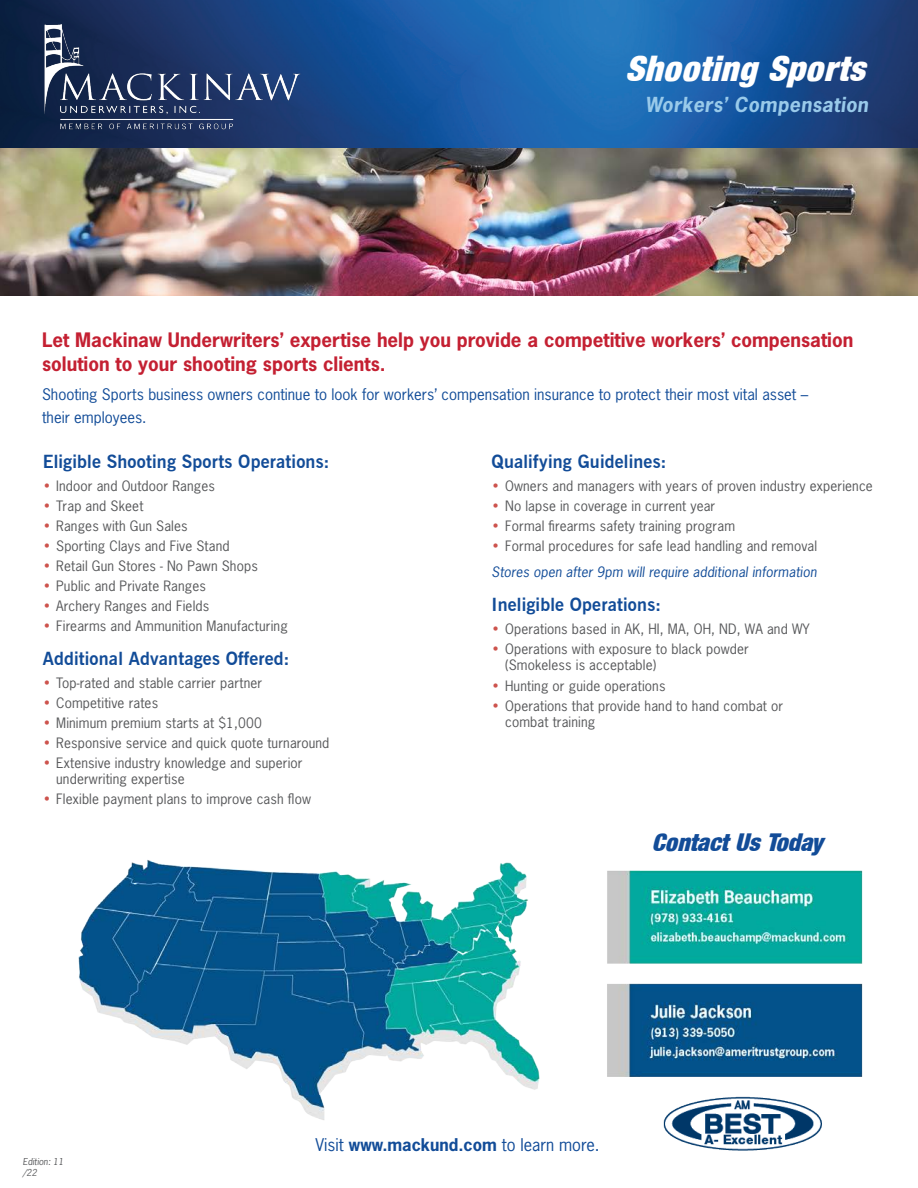
<style>
.page{position:relative;width:918px;height:1188px;background:#fff}
.page>*{position:absolute;margin:0;border:0;box-sizing:border-box;transform-origin:0 0}
.Header_-_Title{font:italic 34.5px "Acmo Display S Si";letter-spacing:.02em;color:#fff}
.t1{font:italic 24px "Acmo Display S Si";color:#124c98}
.Header_-_Title-2{font:italic 700 19.5px "News Gothic Std";letter-spacing:.02em;color:#99caea}
.t2{font:700 18.75px/24px "News Gothic Std";color:#c42032}
.Target_Classes_Title{font:700 18px "News Gothic BT";letter-spacing:.01em;color:#124c98}
.t3{font:16.5px "News Gothic Std";color:#124c98}
.t4{font:15px/22.5px "News Gothic Std";color:#124c98}
.t5{font:13.5px/16.5px "News Gothic Std";letter-spacing:.01em;color:#57585a}
.T_C_A_C_Bullets{font:italic 13.5px "News Gothic Std";letter-spacing:.01em;color:#124c98}
.t6{font:italic 9px/10.8px "News Gothic Std";color:#57585a}
.s1{font-family:"News Gothic BT";font-size:14.25px;color:#cd534d}
.s2{font-weight:700}
</style>
<div class="page">
<img style="left:0;top:0;width:918px;height:148px">
<img style="left:42px;top:22px;width:261px;height:109px">
<img style="left:78px;top:860px;width:785px;height:260px">
<img style="left:660px;top:1092px;width:164px;height:59px">
<img style="left:0;top:148px;width:918px;height:147px">
<p class="Header_-_Title" style="left:625px;top:49px;width:241px">Shooting Sports</p>
<p class="Header_-_Title-2" style="left:645px;top:92px;width:225px">Workers’ Compensation</p>
<p class="t2" style="left:42px;top:328px;width:813px">Let Mackinaw Underwriters’ expertise help you provide a competitive workers’ compensation solution to your shooting sports clients.</p>
<p class="t4" style="left:42px;top:383px;width:768px">Shooting Sports business owners continue to look for workers’ compensation insurance to protect their most vital asset – their employees.</p>
<p class="Target_Classes_Title" style="left:43px;top:450px;width:288px">Eligible Shooting Sports Operations:</p>
<p class="t5" style="left:43px;top:477px;width:174px"><span class="s1">•</span> Indoor and Outdoor Ranges</p>
<p class="t5" style="left:43px;top:498px;width:102px"><span class="s1">•</span> Trap and Skeet</p>
<p class="t5" style="left:43px;top:518px;width:146px"><span class="s1">•</span> Ranges with Gun Sales</p>
<p class="t5" style="left:43px;top:538px;width:188px"><span class="s1">•</span> Sporting Clays and Five Stand</p>
<p class="t5" style="left:43px;top:558px;width:217px"><span class="s1">•</span> Retail Gun Stores - No Pawn Shops</p>
<p class="t5" style="left:43px;top:578px;width:165px"><span class="s1">•</span> Public and Private Ranges</p>
<p class="t5" style="left:43px;top:598px;width:168px"><span class="s1">•</span> Archery Ranges and Fields</p>
<p class="t5" style="left:43px;top:618px;width:247px"><span class="s1">•</span> Firearms and Ammunition Manufacturing</p>
<p class="Target_Classes_Title" style="left:43px;top:647px;width:249px">Additional Advantages Offered:</p>
<p class="t5" style="left:43px;top:674px;width:221px"><span class="s1">•</span> Top-rated and stable carrier partner</p>
<p class="t5" style="left:43px;top:694px;width:117px"><span class="s1">•</span> Competitive rates</p>
<p class="t5" style="left:43px;top:714px;width:221px"><span class="s1">•</span> Minimum premium starts at $1,000</p>
<p class="t5" style="left:43px;top:734px;width:288px"><span class="s1">•</span> Responsive service and quick quote turnaround</p>
<p class="t5" style="left:56px;top:754px;width:248px;text-indent:-13px"><span class="s1">•</span> Extensive industry knowledge and superior underwriting expertise</p>
<p class="t5" style="left:43px;top:791px;width:270px"><span class="s1">•</span> Flexible payment plans to improve cash flow</p>
<p class="Target_Classes_Title" style="left:492px;top:450px;width:177px">Qualifying Guidelines:</p>
<p class="t5" style="left:492px;top:477px;width:383px"><span class="s1">•</span> Owners and managers with years of proven industry experience</p>
<p class="t5" style="left:492px;top:498px;width:225px"><span class="s1">•</span> No lapse in coverage in current year</p>
<p class="t5" style="left:492px;top:518px;width:245px"><span class="s1">•</span> Formal firearms safety training program</p>
<p class="t5" style="left:492px;top:538px;width:327px"><span class="s1">•</span> Formal procedures for safe lead handling and removal</p>
<p class="T_C_A_C_Bullets" style="left:492px;top:563px;width:327px">Stores open after 9pm will require additional information</p>
<p class="Target_Classes_Title" style="left:492px;top:593px;width:171px">Ineligible Operations:</p>
<p class="t5" style="left:492px;top:621px;width:320px"><span class="s1">•</span> Operations based in AK, HI, MA, OH, ND, WA and WY</p>
<p class="t5" style="left:505px;top:641px;width:245px;text-indent:-13px"><span class="s1">•</span> Operations with exposure to black powder (Smokeless is acceptable)</p>
<p class="t5" style="left:492px;top:677px;width:175px"><span class="s1">•</span> Hunting or guide operations</p>
<p class="t5" style="left:505px;top:697px;width:280px;text-indent:-13px"><span class="s1">•</span> Operations that provide hand to hand combat or combat training</p>
<h2 class="t1" style="left:652px;top:829px;width:172px">Contact Us Today</h2>
<p class="t6" style="left:23px;top:1156px;width:42px">Edition: 11 /22</p>
<p class="t3" style="left:315px;top:1134px;width:286px">Visit <span class="s2">www.mackund.com</span> to learn more.</p>
</div>
